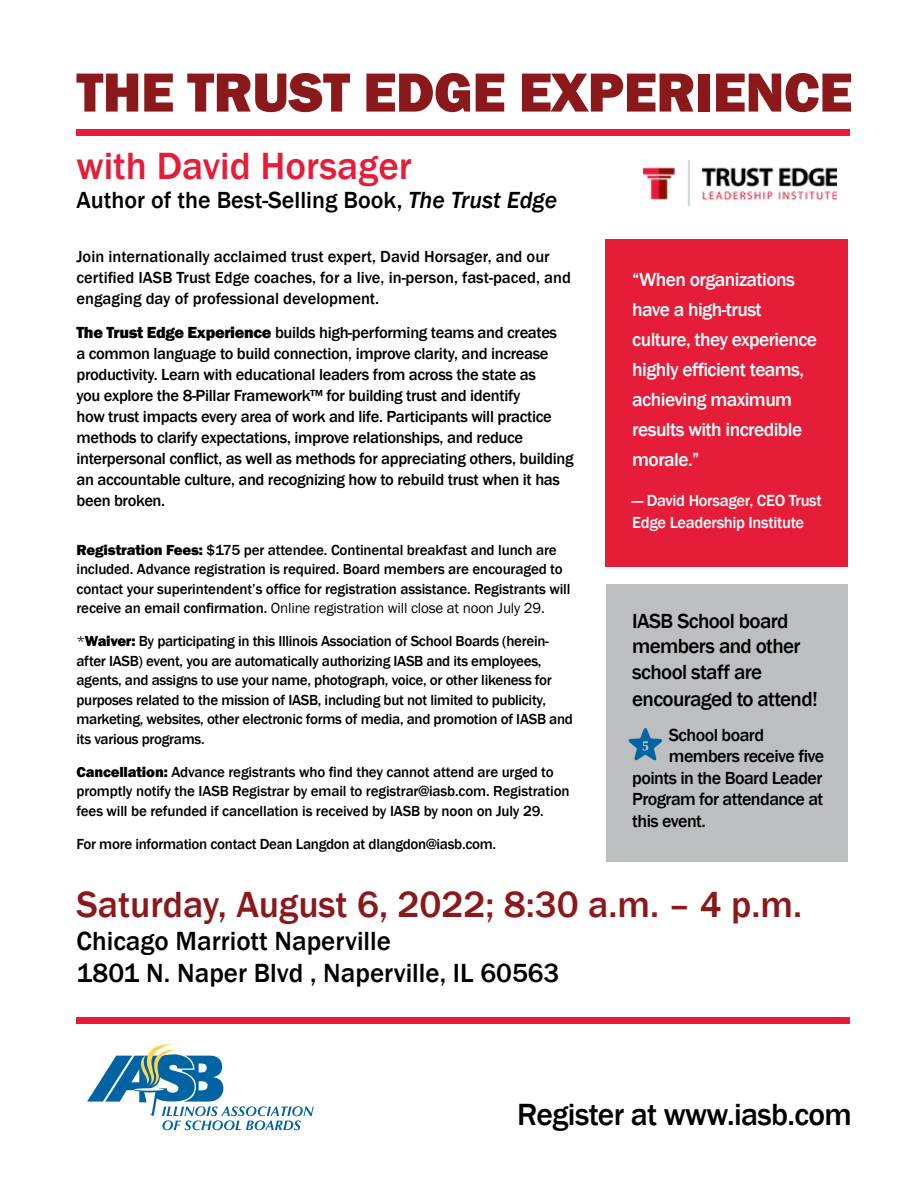
<style>
.page{position:relative;width:918px;height:1188px;background:#fff}
.page>*{position:absolute;margin:0;border:0;box-sizing:border-box;transform-origin:0 0}
.t1{font:800 57px "Franklin Gothic";letter-spacing:-.01em;color:#8b181a}
.t2{font:500 39px "Franklin Gothic";color:#e61d38}
.t3{font:500 37.5px "Franklin Gothic";color:#8b181a}
.t4{font:500 31.5px "Franklin Gothic";letter-spacing:-.02em;color:#000}
.t5{font:500 27px/32.4px "Franklin Gothic";color:#000}
.t6{font:500 24px "Franklin Gothic";color:#000}
.t7{font:500 21px/25.8px "Franklin Gothic";letter-spacing:-.03em;color:#000}
.t8{font:500 19.5px/30px "Franklin Gothic";letter-spacing:-.03em;color:#fff}
.t9{font:500 18px "Franklin Gothic";letter-spacing:-.03em;color:#000}
.t10{font:500 16.5px/21px "Franklin Gothic";letter-spacing:-.02em;color:#000}
.t11{font:500 16.5px/21px "Franklin Gothic";color:#000}
.t12{font:500 16.5px/21.6px "Franklin Gothic";letter-spacing:-.02em;color:#fff}
.t13{font:500 15px/19.5px "Franklin Gothic";letter-spacing:-.02em;color:#000}
.s1{font-style:italic}
.s2{font-weight:800}
.s3{font-weight:400}
</style>
<div class="page">
<div style="left:607px;top:584px;width:241px;height:278px;background:#bcbec0"></div>
<div style="left:606px;top:240px;width:242px;height:327px;background:#e61d38"></div>
<div style="left:76px;top:129px;width:774px;height:7px;background:#e61d38"></div>
<img style="left:644px;top:160px;width:192px;height:46px">
<svg style="left:87px;top:1044px;width:227px;height:86px"></svg>
<div style="left:76px;top:1017px;width:774px;height:7px;background:#e61d38"></div>
<svg style="left:628px;top:728px;width:34px;height:33px"></svg>
<p class="t1" style="left:76px;top:56px;width:777px">THE TRUST EDGE EXPERIENCE</p>
<p class="t2" style="left:76px;top:142px;width:337px">with David Horsager</p>
<p class="t6" style="left:76px;top:185px;width:482px">Author of the Best-Selling Book, <span class="s1">The Trust Edge</span></p>
<p class="t11" style="left:76px;top:246px;width:496px">Join internationally acclaimed trust expert, David Horsager, and our certified IASB Trust Edge coaches, for a live, in-person, fast-paced, and engaging day of professional development.</p>
<p class="t10" style="left:76px;top:322px;width:499px"><span class="s2">The Trust Edge Experience</span> builds high-performing teams and creates<br>a common language to build connection, improve clarity, and increase productivity. Learn with educational leaders from across the state as<br>you explore the 8-Pillar Framework™ for building trust and identify<br>how trust impacts every area of work and life. Participants will practice methods to clarify expectations, improve relationships, and reduce interpersonal conflict, as well as methods for appreciating others, building an accountable culture, and recognizing how to rebuild trust when it has been broken.</p>
<p class="t13" style="left:76px;top:540px;width:495px"><span class="s2">Registration Fees:</span> $175 per attendee. Continental breakfast and lunch are included. Advance registration is required. Board members are encouraged to contact your superintendent’s office for registration assistance. Registrants will receive an email confirmation. <span class="s3">Online registration will close at noon July 29.</span></p>
<p class="t13" style="left:76px;top:632px;width:498px"><span class="s3">*</span><span class="s2">Waiver:</span> By participating in this Illinois Association of School Boards (herein&shy;after IASB) event, you are automatically authorizing IASB and its employees, agents, and assigns to use your name, photograph, voice, or other likeness for purposes related to the mission of IASB, including but not limited to publicity, marketing, websites, other electronic forms of media, and promotion of IASB and its various programs.</p>
<p class="t13" style="left:76px;top:762px;width:495px"><span class="s2">Cancellation:</span> Advance registrants who find they cannot attend are urged to promptly notify the IASB Registrar by email to registrar@iasb.com. Registration fees will be refunded if cancellation is received by IASB by noon on July 29.</p>
<p class="t13" style="left:76px;top:834px;width:421px">For more information contact Dean Langdon at dlangdon@iasb.com.</p>
<p class="t8" style="left:632px;top:265px;width:186px">“When organizations have a high-trust culture, they experience highly efficient teams, achieving maximum results with incredible morale.”</p>
<p class="t12" style="left:632px;top:490px;width:191px">— David Horsager, CEO Trust<br>Edge Leadership Institute</p>
<p class="t7" style="left:632px;top:608px;width:187px">IASB School board members and other school staff are encouraged to attend!</p>
<p class="t9" style="left:669px;top:724px;width:97px">School board</p>
<p class="t9" style="left:669px;top:745px;width:157px">members receive five</p>
<p class="t9" style="left:632px;top:767px;width:192px">points in the Board Leader</p>
<p class="t9" style="left:632px;top:788px;width:193px">Program for attendance at</p>
<p class="t9" style="left:632px;top:810px;width:75px">this event.</p>
<p class="t3" style="left:76px;top:882px;width:727px">Saturday, August 6, 2022; 8:30 a.m. – 4 p.m.</p>
<p class="t5" style="left:76px;top:925px;width:484px">Chicago Marriott Naperville<br>1801 N. Naper Blvd , Naperville, IL 60563</p>
<p class="t4" style="left:517px;top:1095px;width:336px">Register at www.iasb.com</p>
</div>
